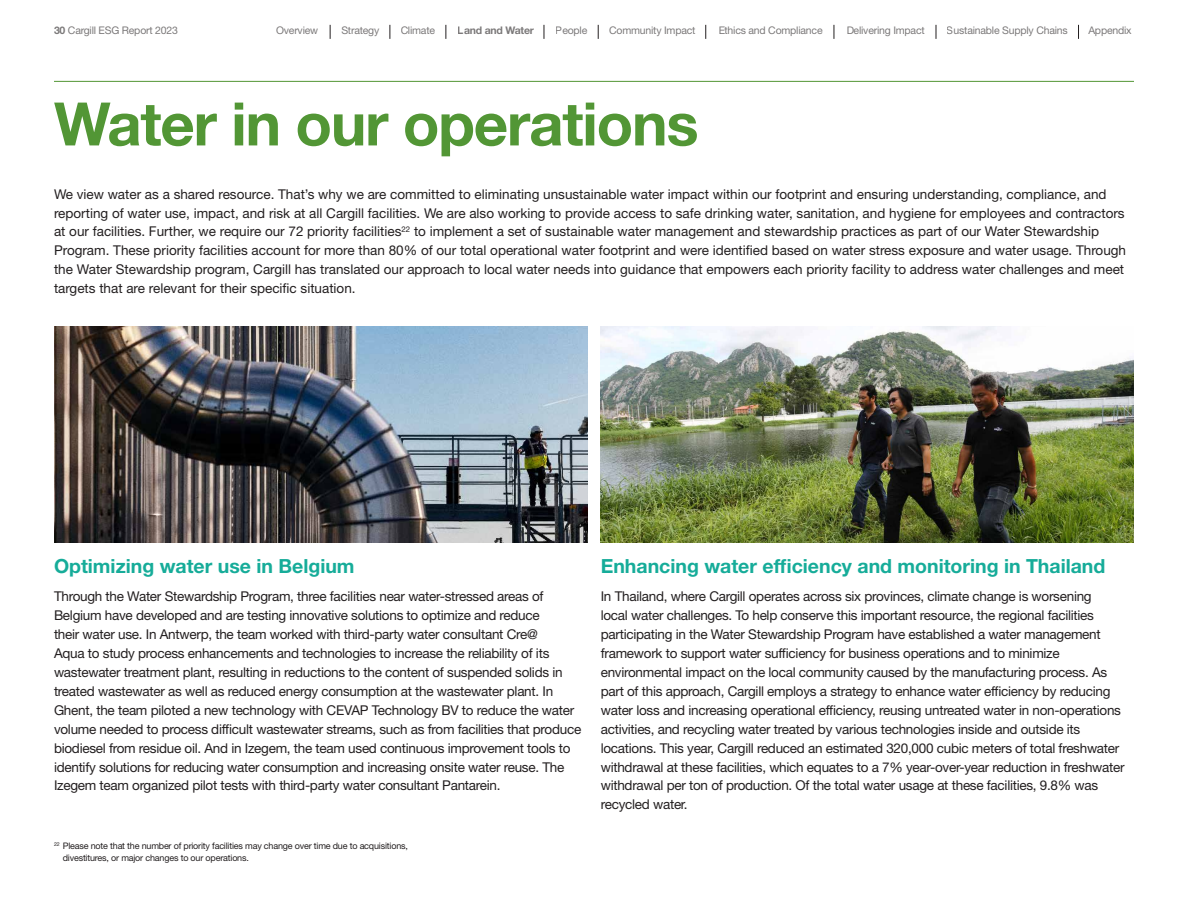
<style>
.page{position:relative;width:1188px;height:918px;background:#fff}
.page>*{position:absolute;margin:0;border:0;box-sizing:border-box;transform-origin:0 0}
.t1{font:700 60px "Helvetica Neue LT Std";letter-spacing:-.02em;color:#529635}
.Subhead_2{font:700 19.5px "Helvetica Neue LT Std";color:#16ac99}
.Body_Copy{font:13.5px/18.9px "Helvetica Neue LT Std";letter-spacing:-.02em;color:#231f20}
.Body_Copy-2{font:13.5px/18.9px "Helvetica Neue LT Std";color:#231f20}
.t2{font:10.5px "Helvetica Neue LT Std";letter-spacing:-.02em;color:#231f20}
.t3{font:700 10.5px "Helvetica Neue LT Std";letter-spacing:-.02em;color:#231f20}
.Footnote{font:9px/12px "Helvetica Neue LT Std";letter-spacing:-.02em;color:#231f20}
.Footnote-2{font:5.25px "Helvetica Neue LT Std";color:#231f20}
.s1{font-weight:700}
</style>
<div class="page">
<svg style="left:446px;top:25px;width:1px;height:14px"></svg>
<svg style="left:544px;top:25px;width:1px;height:14px"></svg>
<svg style="left:330px;top:25px;width:1px;height:14px"></svg>
<svg style="left:390px;top:25px;width:1px;height:14px"></svg>
<svg style="left:598px;top:25px;width:1px;height:14px"></svg>
<svg style="left:705px;top:25px;width:1px;height:14px"></svg>
<svg style="left:834px;top:25px;width:1px;height:14px"></svg>
<svg style="left:936px;top:25px;width:1px;height:14px"></svg>
<svg style="left:1078px;top:25px;width:1px;height:14px"></svg>
<hr style="left:54px;top:81px;width:1080px;height:1px;background:#529635">
<img style="left:54px;top:326px;width:533px;height:217px">
<img style="left:601px;top:326px;width:533px;height:217px">
<p class="t2" style="left:54px;top:25px;width:125px"><span class="s1">30</span> Cargill ESG Report 2023</p>
<p class="t2" style="left:276px;top:25px;width:44px">Overview</p>
<p class="t2" style="left:341px;top:25px;width:39px">Strategy</p>
<p class="t2" style="left:401px;top:25px;width:36px">Climate</p>
<p class="t3" style="left:458px;top:24px;width:78px">Land and Water</p>
<p class="t2" style="left:556px;top:25px;width:33px">People</p>
<p class="t2" style="left:609px;top:25px;width:88px">Community Impact</p>
<p class="t2" style="left:718px;top:25px;width:106px">Ethics and Compliance</p>
<p class="t2" style="left:846px;top:25px;width:80px">Delivering Impact</p>
<p class="t2" style="left:947px;top:25px;width:122px">Sustainable Supply Chains</p>
<p class="t2" style="left:1088px;top:25px;width:45px">Appendix</p>
<p class="t1" style="left:54px;top:87px;width:646px">Water in our operations</p>
<p class="Body_Copy-2" style="left:54px;top:184px;width:1074px">We view water as a shared resource. That’s why we are committed to eliminating unsustainable water impact within our footprint and ensuring understanding, compliance, and reporting of water use, impact, and risk at all Cargill facilities. We are also working to provide access to safe drinking water, sanitation, and hygiene for employees and contractors at our facilities. Further, we require our 72 priority facilities<sup>22</sup> to implement a set of sustainable water management and stewardship practices as part of our Water Stewardship Program. These priority facilities account for more than 80% of our total operational water footprint and were identified based on water stress exposure and water usage. Through the Water Stewardship program, Cargill has translated our approach to local water needs into guidance that empowers each priority facility to address water challenges and meet targets that are relevant for their specific situation.</p>
<p class="Subhead_2" style="left:54px;top:554px;width:302px">Optimizing water use in Belgium</p>
<p class="Body_Copy" style="left:54px;top:587px;width:529px">Through the Water Stewardship Program, three facilities near water-stressed areas of Belgium have developed and are testing innovative solutions to optimize and reduce<br>their water use. In Antwerp, the team worked with third-party water consultant Cre@<br>Aqua to study process enhancements and technologies to increase the reliability of its wastewater treatment plant, resulting in reductions to the content of suspended solids in treated wastewater as well as reduced energy consumption at the wastewater plant. In Ghent, the team piloted a new technology with CEVAP Technology BV to reduce the water volume needed to process difficult wastewater streams, such as from facilities that produce biodiesel from residue oil. And in Izegem, the team used continuous improvement tools to identify solutions for reducing water consumption and increasing onsite water reuse. The Izegem team organized pilot tests with third-party water consultant Pantarein.</p>
<p class="Footnote-2" style="left:54px;top:841px;width:7px">22</p>
<p class="Footnote" style="left:63px;top:839px;width:347px">Please note that the number of priority facilities may change over time due to acquisitions, divestitures, or major changes to our operations.</p>
<p class="Subhead_2" style="left:601px;top:554px;width:506px">Enhancing water efficiency and monitoring in Thailand</p>
<p class="Body_Copy" style="left:601px;top:587px;width:525px">In Thailand, where Cargill operates across six provinces, climate change is worsening<br>local water challenges. To help conserve this important resource, the regional facilities participating in the Water Stewardship Program have established a water management framework to support water sufficiency for business operations and to minimize environmental impact on the local community caused by the manufacturing process. As part of this approach, Cargill employs a strategy to enhance water efficiency by reducing water loss and increasing operational efficiency, reusing untreated water in non-operations activities, and recycling water treated by various technologies inside and outside its locations. This year, Cargill reduced an estimated 320,000 cubic meters of total freshwater withdrawal at these facilities, which equates to a 7% year-over-year reduction in freshwater withdrawal per ton of production. Of the total water usage at these facilities, 9.8% was recycled water.</p>
</div>
